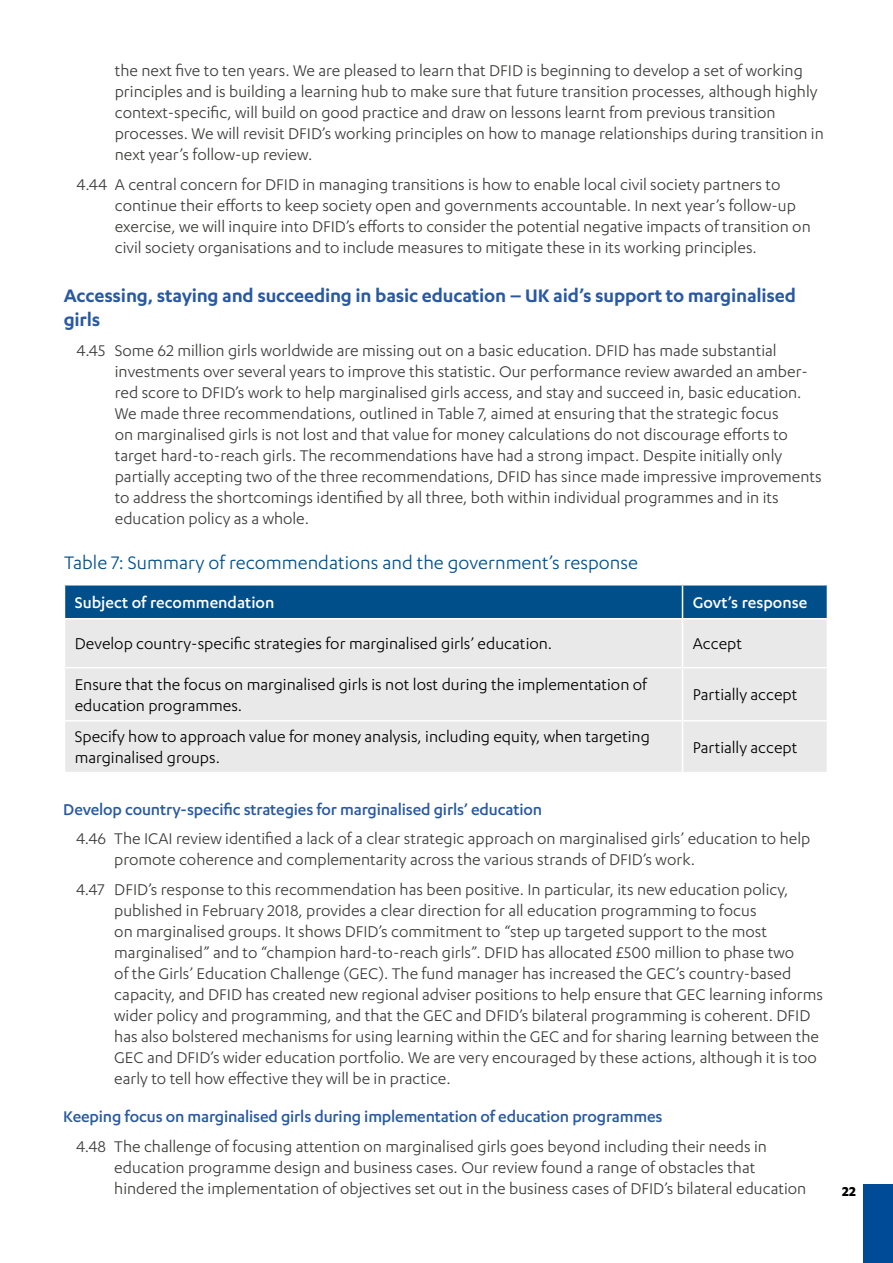
<style>
.page{position:relative;width:893px;height:1263px;background:#fff}
.page>*{position:absolute;margin:0;border:0;box-sizing:border-box;transform-origin:0 0}
.t1{font:600 21px/24px "Karbon";letter-spacing:-.01em;color:#2959a1}
.t2{font:21px "Karbon";color:#004f8b}
.t3{font:18px/21px "Karbon";color:#3c3c3b}
.t4{font:18px/21px "Karbon";color:#000}
.t5{font:500 18px "Karbon";letter-spacing:-.01em;color:#2959a1}
.t6{font:500 18px "Karbon";color:#fff}
.t7{font:700 15px "Karbon";color:#000}
</style>
<div class="page">
<div style="left:863px;top:1184px;width:30px;height:79px;background:#004b97"></div>
<div style="left:65px;top:585px;width:762px;height:33px;background:#004f8b"></div>
<div style="left:65px;top:619px;width:762px;height:153px;background:#e9e9ea"></div>
<hr style="left:682px;top:585px;width:1px;height:33px;background:#fff">
<hr style="left:682px;top:619px;width:1px;height:48px;background:#fff">
<hr style="left:64px;top:667px;width:618px;height:1px;background:#fff">
<hr style="left:682px;top:667px;width:146px;height:1px;background:#fff">
<hr style="left:682px;top:668px;width:1px;height:52px;background:#fff">
<hr style="left:64px;top:720px;width:618px;height:1px;background:#fff">
<hr style="left:682px;top:720px;width:146px;height:1px;background:#fff">
<hr style="left:682px;top:721px;width:1px;height:51px;background:#fff">
<p class="t3" style="left:115px;top:60px;width:710px">the next five to ten years. We are pleased to learn that DFID is beginning to develop a set of working principles and is building a learning hub to make sure that future transition processes, although highly context-specific, will build on good practice and draw on lessons learnt from previous transition processes. We will revisit DFID’s working principles on how to manage relationships during transition in next year’s follow-up review.</p>
<p class="t3" style="left:115px;top:173px;width:697px;text-indent:-38px">4.44 A central concern for DFID in managing transitions is how to enable local civil society partners to continue their efforts to keep society open and governments accountable. In next year’s follow-up exercise, we will inquire into DFID’s efforts to consider the potential negative impacts of transition on civil society organisations and to include measures to mitigate these in its working principles.</p>
<p class="t1" style="left:64px;top:283px;width:734px">Accessing, staying and succeeding in basic education – UK aid’s support to marginalised girls</p>
<p class="t3" style="left:115px;top:339px;width:708px;text-indent:-38px">4.45 Some 62 million girls worldwide are missing out on a basic education. DFID has made substantial investments over several years to improve this statistic. Our performance review awarded an amber&shy;red score to DFID’s work to help marginalised girls access, and stay and succeed in, basic education.<br>We made three recommendations, outlined in Table 7, aimed at ensuring that the strategic focus<br>on marginalised girls is not lost and that value for money calculations do not discourage efforts to target hard-to-reach girls. The recommendations have had a strong impact. Despite initially only partially accepting two of the three recommendations, DFID has since made impressive improvements to address the shortcomings identified by all three, both within individual programmes and in its education policy as a whole.</p>
<p class="t2" style="left:64px;top:551px;width:575px">Table 7: Summary of recommendations and the government’s response</p>
<p class="t6" style="left:75px;top:592px;width:201px">Subject of recommendation</p>
<p class="t6" style="left:693px;top:592px;width:116px">Govt’s response</p>
<p class="t4" style="left:75px;top:633px;width:479px">Develop country-specific strategies for marginalised girls’ education.</p>
<p class="t4" style="left:693px;top:633px;width:51px">Accept</p>
<p class="t4" style="left:75px;top:673px;width:574px">Ensure that the focus on marginalised girls is not lost during the implementation of education programmes.</p>
<p class="t4" style="left:693px;top:684px;width:106px">Partially accept</p>
<p class="t4" style="left:75px;top:726px;width:577px">Specify how to approach value for money analysis, including equity, when targeting marginalised groups.</p>
<p class="t4" style="left:693px;top:736px;width:106px">Partially accept</p>
<p class="t5" style="left:63px;top:799px;width:480px">Develop country-specific strategies for marginalised girls’ education</p>
<p class="t3" style="left:114px;top:828px;width:697px;text-indent:-38px">4.46 The ICAI review identified a lack of a clear strategic approach on marginalised girls’ education to help promote coherence and complementarity across the various strands of DFID’s work.</p>
<p class="t3" style="left:114px;top:878px;width:710px;text-indent:-38px">4.47 DFID’s response to this recommendation has been positive. In particular, its new education policy, published in February 2018, provides a clear direction for all education programming to focus<br>on marginalised groups. It shows DFID’s commitment to “step up targeted support to the most marginalised” and to “champion hard-to-reach girls”. DFID has allocated £500 million to phase two<br>of the Girls’ Education Challenge (GEC). The fund manager has increased the GEC’s country-based capacity, and DFID has created new regional adviser positions to help ensure that GEC learning informs wider policy and programming, and that the GEC and DFID’s bilateral programming is coherent. DFID has also bolstered mechanisms for using learning within the GEC and for sharing learning between the GEC and DFID’s wider education portfolio. We are very encouraged by these actions, although it is too early to tell how effective they will be in practice.</p>
<p class="t5" style="left:63px;top:1106px;width:601px">Keeping focus on marginalised girls during implementation of education programmes</p>
<p class="t3" style="left:114px;top:1135px;width:694px;text-indent:-38px">4.48 The challenge of focusing attention on marginalised girls goes beyond including their needs in education programme design and business cases. Our review found a range of obstacles that hindered the implementation of objectives set out in the business cases of DFID’s bilateral education</p>
<p class="t7" style="left:842px;top:1183px;width:15px">22</p>
</div>
